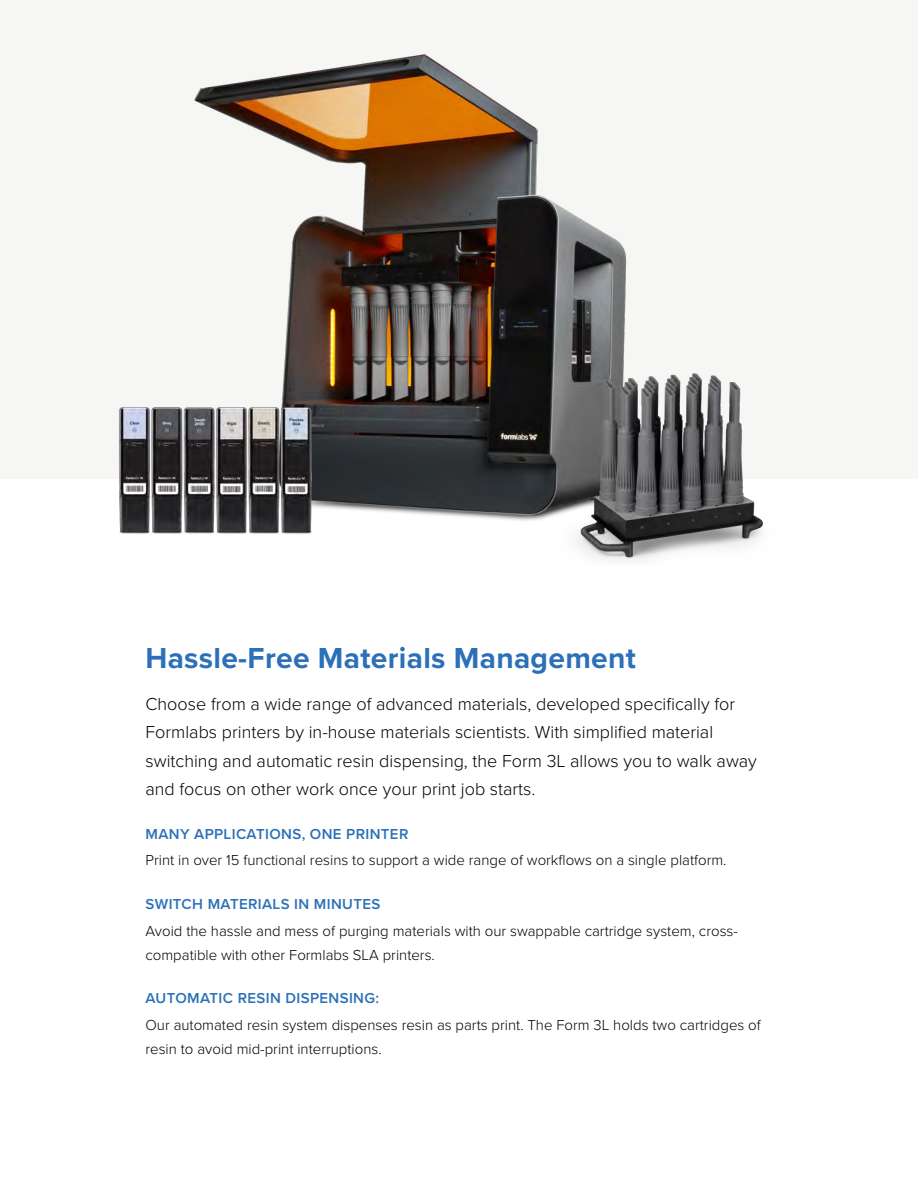
<style>
.page{position:relative;width:918px;height:1188px;background:#fff}
.page>*{position:absolute;margin:0;border:0;box-sizing:border-box;transform-origin:0 0}
.t1{font:700 30px "Proxima Nova";letter-spacing:.01em;color:#2b70b8}
.t2{font:300 18px/28.5px "Proxima Nova";color:#000}
.t3{font:300 15px/24px "Proxima Nova";color:#000}
.t4{font:600 15px "Proxima Nova";letter-spacing:.025em;color:#2b70b8}
</style>
<div class="page">
<div style="left:0;top:0;width:918px;height:478px;background:#f6f6f5"></div>
<img style="left:194px;top:54px;width:570px;height:507px">
<img style="left:119px;top:399px;width:238px;height:145px">
<h1 class="t1" style="left:146px;top:635px;width:492px">Hassle-Free Materials Management</h1>
<p class="t2" style="left:146px;top:688px;width:613px">Choose from a wide range of advanced materials, developed specifically for Formlabs printers by in-house materials scientists. With simplified material switching and automatic resin dispensing, the Form 3L allows you to walk away and focus on other work once your print job starts.</p>
<p class="t4" style="left:146px;top:823px;width:264px">MANY APPLICATIONS, ONE PRINTER</p>
<p class="t3" style="left:146px;top:848px;width:583px">Print in over 15 functional resins to support a wide range of workflows on a single platform.</p>
<p class="t4" style="left:146px;top:893px;width:236px">SWITCH MATERIALS IN MINUTES</p>
<p class="t3" style="left:146px;top:918px;width:594px">Avoid the hassle and mess of purging materials with our swappable cartridge system, cross&shy;compatible with other Formlabs SLA printers.</p>
<p class="t4" style="left:146px;top:987px;width:235px">AUTOMATIC RESIN DISPENSING:</p>
<p class="t3" style="left:146px;top:1012px;width:617px">Our automated resin system dispenses resin as parts print. The Form 3L holds two cartridges of resin to avoid mid-print interruptions.</p>
</div>
